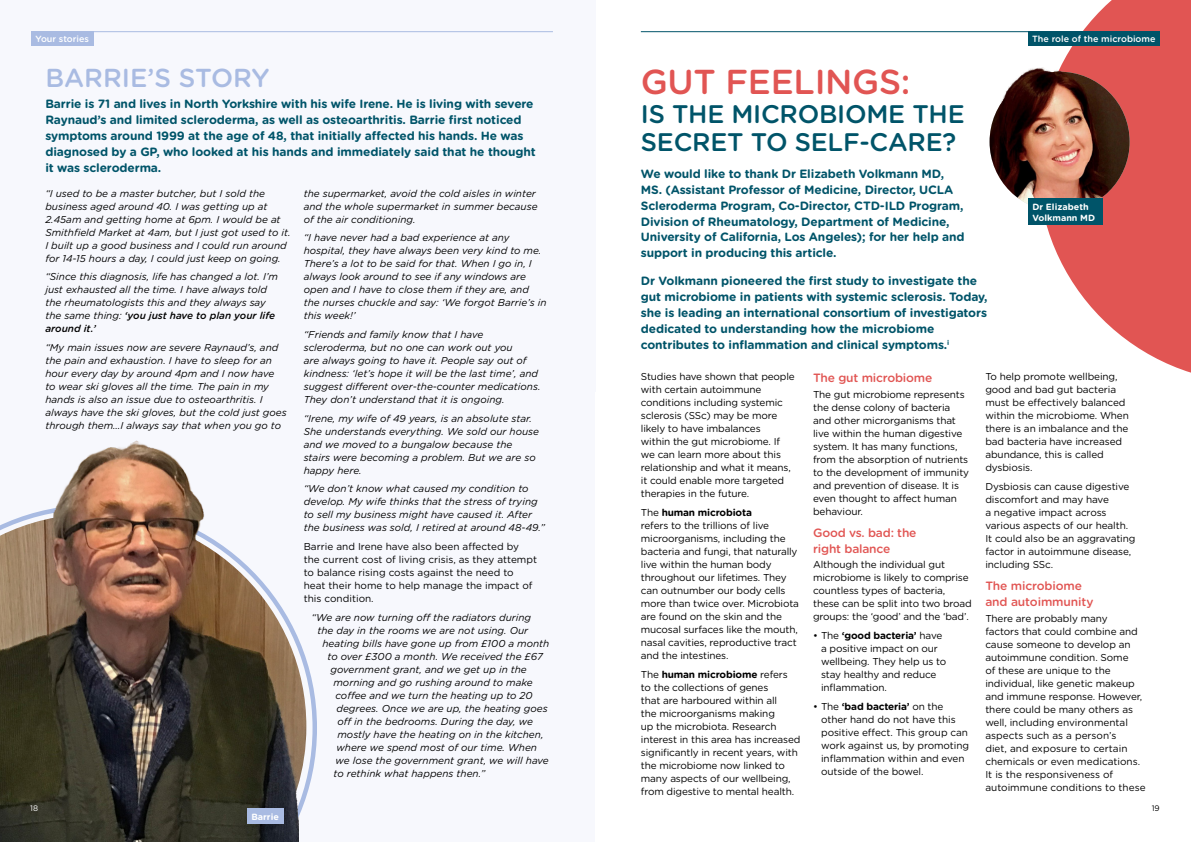
<style>
.page{position:relative;width:1191px;height:842px;background:#fff}
.page>*{position:absolute;margin:0;border:0;box-sizing:border-box;transform-origin:0 0}
.t1{font:500 34.6px "Gotham Rounded";letter-spacing:-.01em;color:#e15553}
.t2{font:500 26px "Gotham Rounded";color:#a9bbe2}
.t3{font:500 25.4px/28.5px "Gotham Rounded";letter-spacing:-.01em;color:#005469}
.t4{font:700 12px/16px "Gotham Rounded";letter-spacing:-.01em;color:#005469}
.t5{font:500 12px/16px "Gotham Rounded";letter-spacing:-.015em;color:#e15553}
.t6{font:10px/13px "Gotham Rounded";letter-spacing:-.015em;color:#000}
.t7{font:italic 10px/13px "Gotham Rounded";color:#000}
.t8{font:500 9px "Gotham Rounded";color:#fff}
.t9{font:700 9px/11px "Gotham Rounded";color:#fff}
.t10{font:8px "Gotham Rounded";color:#fff}
.t11{font:8px "Gotham Rounded";color:#000}
.s1{font-weight:500}
.s2{font-weight:700}
</style>
<div class="page">
<div style="left:0;top:0;width:595px;height:842px;background:#f7f8fd"></div>
<svg style="left:1046px;top:0;width:145px;height:373px;fill:#e15553"></svg>
<div style="left:1028px;top:31px;width:131px;height:15px;background:#005469"></div>
<hr style="left:641px;top:31px;width:518px;height:1px;background:#005469">
<svg style="left:306px;top:659px;width:11px;height:138px"></svg>
<img style="left:299px;top:640px;width:7px;height:176px">
<img style="left:0;top:440px;width:299px;height:402px">
<img style="left:989px;top:72px;width:140px;height:140px;border-radius:70px">
<img style="left:996px;top:46px;width:110px;height:115px">
<div style="left:1028px;top:198px;width:74px;height:27px;background:#005469"></div>
<div style="left:247px;top:808px;width:36px;height:16px;background:#a9bbe2"></div>
<hr style="left:34px;top:31px;width:519px;height:1px;background:#a9bbe2">
<div style="left:31px;top:31px;width:62px;height:15px;background:#a9bbe2"></div>
<p class="t8" style="left:35px;top:32px;width:55px">Your stories</p>
<h2 class="t2" style="left:45px;top:59px;width:226px">BARRIE’S STORY</h2>
<p class="t4" style="left:45px;top:95px;width:492px">Barrie is 71 and lives in North Yorkshire with his wife Irene. He is living with severe Raynaud’s and limited scleroderma, as well as osteoarthritis. Barrie first noticed symptoms around 1999 at the age of 48, that initially affected his hands. He was diagnosed by a GP, who looked at his hands and immediately said that he thought it was scleroderma.</p>
<p class="t7" style="left:45px;top:186px;width:247px">“I used to be a master butcher, but I sold the business aged around 40. I was getting up at 2.45am and getting home at 6pm. I would be at Smithfield Market at 4am, but I just got used to it.<br>I built up a good business and I could run around for 14-15 hours a day, I could just keep on going.</p>
<p class="t7" style="left:45px;top:270px;width:234px">“Since this diagnosis, life has changed a lot. I’m just exhausted all the time. I have always told the rheumatologists this and they always say the same thing: <span class="s1">‘you just have to plan your life around it.’</span></p>
<p class="t7" style="left:45px;top:340px;width:243px">“My main issues now are severe Raynaud’s, and the pain and exhaustion. I have to sleep for an hour every day by around 4pm and I now have to wear ski gloves all the time. The pain in my hands is also an issue due to osteoarthritis. I always have the ski gloves, but the cold just goes through them…I always say that when you go to</p>
<p class="t7" style="left:304px;top:186px;width:235px">the supermarket, avoid the cold aisles in winter and the whole supermarket in summer because of the air conditioning.</p>
<p class="t7" style="left:304px;top:231px;width:244px">“I have never had a bad experience at any hospital, they have always been very kind to me.<br>There’s a lot to be said for that. When I go in, I always look around to see if any windows are open and I have to close them if they are, and the nurses chuckle and say: ‘We forgot Barrie’s in this week!’</p>
<p class="t7" style="left:304px;top:327px;width:238px">“Friends and family know that I have scleroderma, but no one can work out you<br>are always going to have it. People say out of kindness: ‘let’s hope it will be the last time’, and suggest different over-the-counter medications.<br>They don’t understand that it is ongoing.</p>
<p class="t7" style="left:304px;top:411px;width:237px">“Irene, my wife of 49 years, is an absolute star.<br>She understands everything. We sold our house and we moved to a bungalow because the stairs were becoming a problem. But we are so happy here.</p>
<p class="t7" style="left:304px;top:482px;width:243px">“We don’t know what caused my condition to develop. My wife thinks that the stress of trying to sell my business might have caused it. After the business was sold, I retired at around 48-49.”</p>
<p class="t6" style="left:304px;top:539px;width:235px">Barrie and Irene have also been affected by the current cost of living crisis, as they attempt to balance rising costs against the need to heat their home to help manage the impact of this condition.</p>
<p class="t7" style="left:311px;top:610px;width:221px">“We are now turning off the radiators during</p>
<p class="t7" style="left:317px;top:623px;width:212px">the day in the rooms we are not using. Our</p>
<p class="t7" style="left:322px;top:636px;width:228px">heating bills have gone up from £100 a month</p>
<p class="t7" style="left:327px;top:649px;width:217px">to over £300 a month. We received the £67</p>
<p class="t7" style="left:330px;top:662px;width:198px">government grant, and we get up in the</p>
<p class="t7" style="left:333px;top:675px;width:201px">morning and go rushing around to make</p>
<p class="t7" style="left:335px;top:688px;width:199px">coffee and we turn the heating up to 20</p>
<p class="t7" style="left:336px;top:701px;width:213px">degrees. Once we are up, the heating goes</p>
<p class="t7" style="left:337px;top:714px;width:197px">off in the bedrooms. During the day, we</p>
<p class="t7" style="left:337px;top:727px;width:208px">mostly have the heating on in the kitchen,</p>
<p class="t7" style="left:336px;top:740px;width:202px">where we spend most of our time. When</p>
<p class="t7" style="left:335px;top:753px;width:215px">we lose the government grant, we will have</p>
<p class="t7" style="left:333px;top:766px;width:153px">to rethink what happens then.”</p>
<h1 class="t1" style="left:641px;top:57px;width:271px">GUT FEELINGS:</h1>
<h3 class="t3" style="left:641px;top:98px;width:325px">IS THE MICROBIOME THE<br>SECRET TO SELF-CARE?</h3>
<p class="t4" style="left:641px;top:165px;width:325px">We would like to thank Dr Elizabeth Volkmann MD, MS. (Assistant Professor of Medicine, Director, UCLA Scleroderma Program, Co-Director, CTD-ILD Program, Division of Rheumatology, Department of Medicine, University of California, Los Angeles); for her help and support in producing this article.</p>
<p class="t4" style="left:641px;top:272px;width:348px">Dr Volkmann pioneered the first study to investigate the gut microbiome in patients with systemic sclerosis. Today, she is leading an international consortium of investigators dedicated to understanding how the microbiome contributes to inflammation and clinical symptoms.<sup>i</sup></p>
<p class="t8" style="left:1032px;top:32px;width:125px">The role of the microbiome</p>
<p class="t9" style="left:1032px;top:201px;width:64px">Dr Elizabeth<br>Volkmann MD</p>
<p class="t6" style="left:641px;top:370px;width:155px">Studies have shown that people with certain autoimmune conditions including systemic sclerosis (SSc) may be more likely to have imbalances<br>within the gut microbiome. If we can learn more about this relationship and what it means, it could enable more targeted therapies in the future.</p>
<p class="t6" style="left:641px;top:506px;width:160px">The <span class="s2">human microbiota<br></span>refers to the trillions of live microorganisms, including the bacteria and fungi, that naturally live within the human body throughout our lifetimes. They can outnumber our body cells more than twice over. Microbiota are found on the skin and the mucosal surfaces like the mouth, nasal cavities, reproductive tract and the intestines.</p>
<p class="t6" style="left:641px;top:667px;width:161px">The <span class="s2">human microbiome</span> refers<br>to the collections of genes<br>that are harboured within all<br>the microorganisms making<br>up the microbiota. Research interest in this area has increased significantly in recent years, with the microbiome now linked to many aspects of our wellbeing, from digestive to mental health.</p>
<p class="t5" style="left:813px;top:369px;width:121px">The gut microbiome</p>
<p class="t6" style="left:813px;top:387px;width:157px">The gut microbiome represents the dense colony of bacteria and other microrganisms that live within the human digestive system. It has many functions, from the absorption of nutrients to the development of immunity and prevention of disease. It is even thought to affect human behaviour.</p>
<p class="t5" style="left:813px;top:524px;width:105px">Good vs. bad: the right balance</p>
<p class="t6" style="left:813px;top:558px;width:160px">Although the individual gut microbiome is likely to comprise countless types of bacteria, these can be split into two broad groups: the ‘good’ and the ‘bad’.</p>
<p class="t6" style="left:821px;top:629px;width:127px;text-indent:-8px">• The <span class="s2">‘good bacteria’</span> have a positive impact on our wellbeing. They help us to stay healthy and reduce inflammation.</p>
<p class="t6" style="left:821px;top:699px;width:149px;text-indent:-8px">• The <span class="s2">‘bad bacteria’</span> on the other hand do not have this positive effect. This group can work against us, by promoting inflammation within and even outside of the bowel.</p>
<p class="t6" style="left:985px;top:370px;width:145px">To help promote wellbeing, good and bad gut bacteria must be effectively balanced within the microbiome. When there is an imbalance and the bad bacteria have increased abundance, this is called dysbiosis.</p>
<p class="t6" style="left:985px;top:480px;width:152px">Dysbiosis can cause digestive discomfort and may have<br>a negative impact across various aspects of our health.<br>It could also be an aggravating factor in autoimmune disease, including SSc.</p>
<p class="t5" style="left:985px;top:577px;width:109px">The microbiome and autoimmunity</p>
<p class="t6" style="left:985px;top:611px;width:162px">There are probably many<br>factors that could combine and cause someone to develop an autoimmune condition. Some<br>of these are unique to the individual, like genetic makeup and immune response. However, there could be many others as well, including environmental aspects such as a person’s<br>diet, and exposure to certain chemicals or even medications.<br>It is the responsiveness of autoimmune conditions to these</p>
<p class="t10" style="left:30px;top:802px;width:9px">18</p>
<p class="t11" style="left:1151px;top:802px;width:10px">19</p>
<p class="t9" style="left:251px;top:811px;width:29px">Barrie</p>
</div>
